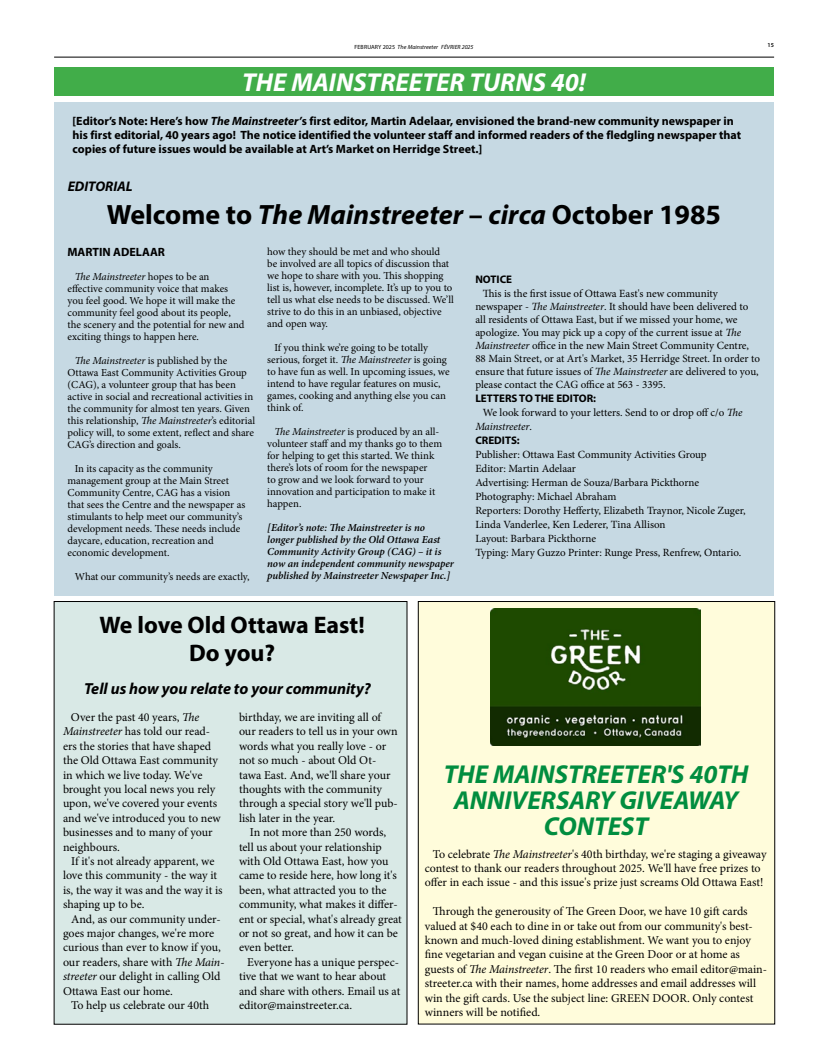
<style>
.page{position:relative;width:828px;height:1058px;background:#fff}
.page>*{position:absolute;margin:0;border:0;box-sizing:border-box;transform-origin:0 0}
.t1{font:700 28px "Myriad Pro";color:#000}
.t2{font:italic 700 26px/26px "Myriad Pro";color:#008d3f;text-align:center}
.t3{font:italic 700 26px "Myriad Pro";color:#fff}
.t4{font:700 24px/28.8px "Myriad Pro";color:#000;text-align:center}
.t5{font:italic 700 16px "Myriad Pro";color:#000}
.t6{font:italic 700 14px "Myriad Pro";color:#000}
.t7{font:12px/14.4px "Minion Pro";letter-spacing:-.005em;color:#000}
.t8{font:700 12px/14px "Myriad Pro";color:#000}
.t9{font:11px/14px "Minion Pro";letter-spacing:-.005em;color:#000}
.t10{font:700 11px "Myriad Pro";color:#000}
.t11{font:10.7px/12px "Minion Pro";letter-spacing:-.005em;color:#000}
.t12{font:italic 600 10.7px/12px "Minion Pro";letter-spacing:-.005em;color:#000}
.t13{font:italic 6px "Myriad Pro";color:#000}
.t14{font:600 6px "Myriad Pro";color:#000}
.s1{font-style:normal}
.s2{font-style:italic}
</style>
<div class="page">
<hr style="left:54px;top:57px;width:720px;height:1px;background:#000">
<div style="left:54px;top:68px;width:720px;height:28px;background:#41ad49"></div>
<div style="left:55px;top:102px;width:719px;height:493px;background:#c6d9e3"></div>
<div style="left:54px;top:601px;width:354px;height:423px;background:#d9e9e6"></div>
<div style="left:418px;top:601px;width:357px;height:423px;background:#fffcdb"></div>
<div style="left:418px;top:601px;width:357px;height:423px;border:1px solid #000"></div>
<img style="left:491px;top:608px;width:209px;height:137px">
<p class="t13" style="left:355px;top:43px;width:121px"><span class="s1">FEBRUARY 2025</span> The Mainstreeter FÉVRIER 2025</p>
<p class="t14" style="left:768px;top:41px;width:8px">15</p>
<h2 class="t3" style="left:242px;top:65px;width:345px">THE MAINSTREETER TURNS 40!</h2>
<p class="t8" style="left:73px;top:114px;width:670px">[Editor’s Note: Here’s how <span class="s2">The Mainstreeter’</span>s first editor, Martin Adelaar, envisioned the brand-new community newspaper in his first editorial, 40 years ago! The notice identified the volunteer staff and informed readers of the fledgling newspaper that copies of future issues would be available at Art’s Market on Herridge Street.]</p>
<p class="t6" style="left:68px;top:177px;width:67px">EDITORIAL</p>
<h1 class="t1" style="left:107px;top:196px;width:616px">Welcome to <span class="s2">The Mainstreeter</span> – <span class="s2">circa</span> October 1985</h1>
<p class="t8" style="left:68px;top:245px;width:99px">MARTIN ADELAAR</p>
<p class="t11" style="left:68px;top:271px;width:179px;text-indent:7px"><span class="s2">The Mainstreeter</span> hopes to be an effective community voice that makes you feel good. We hope it will make the community feel good about its people, the scenery and the potential for new and exciting things to happen here.</p>
<p class="t11" style="left:68px;top:355px;width:189px;text-indent:7px"><span class="s2">The Mainstreeter</span> is published by the Ottawa East Community Activities Group (CAG), a volunteer group that has been active in social and recreational activities in the community for almost ten years. Given this relationship, <span class="s2">The Mainstreeter</span>’s editorial policy will, to some extent, reflect and share CAG’s direction and goals.</p>
<p class="t11" style="left:68px;top:463px;width:179px;text-indent:7px">In its capacity as the community management group at the Main Street Community Centre, CAG has a vision that sees the Centre and the newspaper as stimulants to help meet our community’s development needs. These needs include daycare, education, recreation and economic development.</p>
<p class="t11" style="left:75px;top:571px;width:176px">What our community’s needs are exactly,</p>
<p class="t11" style="left:267px;top:245px;width:188px">how they should be met and who should<br>be involved are all topics of discussion that we hope to share with you. This shopping list is, however, incomplete. It’s up to you to tell us what else needs to be discussed. We’ll strive to do this in an unbiased, objective and open way.</p>
<p class="t11" style="left:267px;top:341px;width:184px;text-indent:7px">If you think we’re going to be totally serious, forget it. <span class="s2">The Mainstreeter</span> is going to have fun as well. In upcoming issues, we intend to have regular features on music, games, cooking and anything else you can think of.</p>
<p class="t11" style="left:267px;top:425px;width:176px;text-indent:7px"><span class="s2">The Mainstreeter</span> is produced by an all&shy;volunteer staff and my thanks go to them for helping to get this started. We think there’s lots of room for the newspaper<br>to grow and we look forward to your innovation and participation to make it happen.</p>
<p class="t12" style="left:267px;top:521px;width:188px">[Editor’s note: The Mainstreeter is no longer published by the Old Ottawa East Community Activity Group (CAG) – it is now an independent community newspaper published by Mainstreeter Newspaper Inc.]</p>
<p class="t10" style="left:475px;top:272px;width:38px">NOTICE</p>
<p class="t9" style="left:475px;top:286px;width:286px;line-height:13px;text-indent:7px">This is the first issue of Ottawa East's new community newspaper - <span class="s2">The Mainstreeter</span>. It should have been delivered to all residents of Ottawa East, but if we missed your home, we apologize. You may pick up a copy of the current issue at <span class="s2">The Mainstreeter</span> office in the new Main Street Community Centre, 88 Main Street, or at Art's Market, 35 Herridge Street. In order to ensure that future issues of <span class="s2">The Mainstreeter</span> are delivered to you, please contact the CAG office at 563 - 3395.</p>
<p class="t10" style="left:475px;top:391px;width:122px">LETTERS TO THE EDITOR:</p>
<p class="t9" style="left:475px;top:405px;width:269px;text-indent:7px">We look forward to your letters. Send to or drop off c/o <span class="s2">The<br>Mainstreeter</span>.</p>
<p class="t10" style="left:475px;top:433px;width:46px">CREDITS:</p>
<p class="t9" style="left:475px;top:447px;width:272px">Publisher: Ottawa East Community Activities Group<br>Editor: Martin Adelaar<br>Advertising: Herman de Souza/Barbara Pickthorne Photography: Michael Abraham<br>Reporters: Dorothy Hefferty, Elizabeth Traynor, Nicole Zuger, Linda Vanderlee, Ken Lederer, Tina Allison<br>Layout: Barbara Pickthorne<br>Typing: Mary Guzzo Printer: Runge Press, Renfrew, Ontario.</p>
<h3 class="t4" style="left:100px;top:609px;width:267px">We love Old Ottawa East!<br>Do you?</h3>
<h3 class="t5" style="left:84px;top:677px;width:288px">Tell us how you relate to your community?</h3>
<p class="t7" style="left:63px;top:710px;width:159px;text-indent:8px">Over the past 40 years, <span class="s2">The<br>Mainstreeter</span> has told our read&shy;ers the stories that have shaped the Old Ottawa East community in which we live today. We've brought you local news you rely upon, we've covered your events and we've introduced you to new businesses and to many of your neighbours.</p>
<p class="t7" style="left:63px;top:854px;width:161px;text-indent:8px">If it's not already apparent, we love this community - the way it is, the way it was and the way it is shaping up to be.</p>
<p class="t7" style="left:63px;top:911px;width:163px;text-indent:8px">And, as our community under&shy;goes major changes, we're more curious than ever to know if you, our readers, share with <span class="s2">The Main&shy;streeter</span> our delight in calling Old<br>Ottawa East our home.</p>
<p class="t7" style="left:71px;top:998px;width:140px">To help us celebrate our 40th</p>
<p class="t7" style="left:239px;top:710px;width:160px">birthday, we are inviting all of our readers to tell us in your own words what you really love - or not so much - about Old Ot&shy;tawa East. And, we'll share your thoughts with the community through a special story we'll pub&shy;lish later in the year.</p>
<p class="t7" style="left:239px;top:825px;width:164px;text-indent:11px">In not more than 250 words, tell us about your relationship with Old Ottawa East, how you came to reside here, how long it's been, what attracted you to the community, what makes it differ&shy;ent or special, what's already great or not so great, and how it can be even better.</p>
<p class="t7" style="left:239px;top:954px;width:163px;text-indent:8px">Everyone has a unique perspec&shy;tive that we want to hear about and share with others. Email us at editor@mainstreeter.ca.</p>
<h2 class="t2" style="left:444px;top:760px;width:306px">THE MAINSTREETER'S 40TH<br>ANNIVERSARY GIVEAWAY<br>CONTEST</h2>
<p class="t7" style="left:425px;top:846px;width:343px;text-indent:8px">To celebrate <span class="s2">The Mainstreeter</span>'s 40th birthday, we're staging a giveaway contest to thank our readers throughout 2025. We'll have free prizes to offer in each issue - and this issue's prize just screams Old Ottawa East!</p>
<p class="t7" style="left:425px;top:904px;width:344px;text-indent:8px">Through the generousity of The Green Door, we have 10 gift cards valued at $40 each to dine in or take out from our community's best&shy;known and much-loved dining establishment. We want you to enjoy fine vegetarian and vegan cuisine at the Green Door or at home as guests of <span class="s2">The Mainstreeter</span>. The first 10 readers who email editor@main&shy;streeter.ca with their names, home addresses and email addresses will win the gift cards. Use the subject line: GREEN DOOR. Only contest winners will be notified.</p>
</div>
